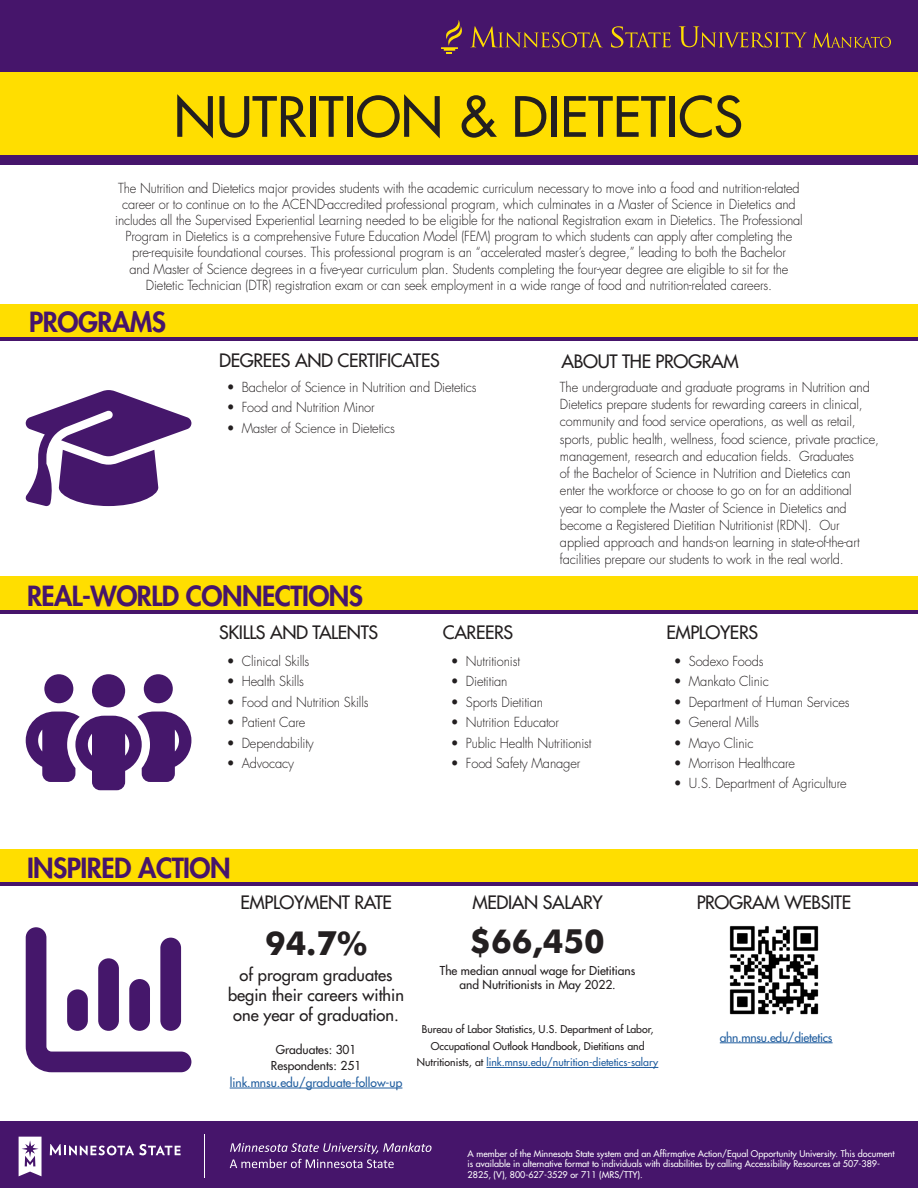
<style>
.page{position:relative;width:918px;height:1188px;background:#fff}
.page>*{position:absolute;margin:0;border:0;box-sizing:border-box;transform-origin:0 0}
.t1{font:500 54px "Futura Std";color:#231f20}
.t2{font:700 33px "Futura";color:#231f20}
.t3{font:800 27px "Futura Std";letter-spacing:-.02em;color:#46156b}
.t4{font:500 18px "Futura Std";letter-spacing:-.02em;color:#231f20}
.t5{font:500 16.5px/19.8px "Futura Std";color:#231f20;text-align:center}
.t6{font:300 13.5px/17.2px "Futura Std";letter-spacing:-.01em;color:#231f20;text-align:center;scale:.95 1}
.t7{font:500 12px/16.5px "Futura Std";color:#231f20;text-align:center}
.t8{font:500 12px "Futura Std";color:#215e9f}
.t9{font:500 12px "Futura Std";letter-spacing:-.02em;color:#215e9f}
.t10{font:500 10.5px/16.5px "Futura Std";color:#231f20;text-align:center}
.t11{font:500 9px/10.8px "Futura Std";color:#fff}
.s1{color:#215e9f}
</style>
<div class="page">
<div style="left:0;top:304px;width:918px;height:35px;background:#ffde00"></div>
<div style="left:0;top:576px;width:918px;height:35px;background:#ffde00"></div>
<div style="left:0;top:849px;width:918px;height:34px;background:#ffde00"></div>
<hr style="left:0;top:337px;width:918px;height:4px;background:#46156b">
<hr style="left:0;top:610px;width:918px;height:4px;background:#46156b">
<hr style="left:0;top:882px;width:918px;height:4px;background:#46156b">
<div style="left:0;top:1121px;width:918px;height:67px;background:#46156b"></div>
<svg style="left:50px;top:1144px;width:131px;height:11px"></svg>
<svg style="left:19px;top:1137px;width:23px;height:39px"></svg>
<hr style="left:204px;top:1135px;width:1px;height:43px;background:#fff">
<svg style="left:230px;top:1143px;width:202px;height:25px"></svg>
<div style="left:0;top:71px;width:918px;height:88px;background:#ffde00"></div>
<div style="left:0;top:0;width:918px;height:71px;background:#46156b"></div>
<div style="left:0;top:155px;width:918px;height:10px;background:#46156b"></div>
<svg style="left:470px;top:26px;width:421px;height:46px"></svg>
<svg style="left:441px;top:20px;width:21px;height:33px"></svg>
<svg style="left:26px;top:674px;width:165px;height:116px"></svg>
<svg style="left:25px;top:390px;width:166px;height:116px"></svg>
<svg style="left:26px;top:927px;width:165px;height:145px"></svg>
<hr style="left:230px;top:1088px;width:172px;height:1px;background:#215e9f">
<hr style="left:486px;top:1067px;width:172px;height:1px;background:#215e9f">
<img style="left:729px;top:926px;width:90px;height:89px">
<hr style="left:720px;top:1043px;width:113px;height:1px;background:#215e9f">
<h1 class="t1" style="left:174px;top:83px;width:570px">NUTRITION &amp; DIETETICS</h1>
<p class="t6" style="left:115px;top:180px;width:725px;line-height:16.2px">The Nutrition and Dietetics major provides students with the academic curriculum necessary to move into a food and nutrition-related career or to continue on to the ACEND-accredited professional program, which culminates in a Master of Science in Dietetics and includes all the Supervised Experiential Learning needed to be eligible for the national Registration exam in Dietetics. The Professional Program in Dietetics is a comprehensive Future Education Model (FEM) program to which students can apply after completing the pre-requisite foundational courses. This professional program is an “accelerated master’s degree,” leading to both the Bachelor<br>and Master of Science degrees in a five-year curriculum plan. Students completing the four-year degree are eligible to sit for the Dietetic Technician (DTR) registration exam or can seek employment in a wide range of food and nutrition-related careers.</p>
<h3 class="t3" style="left:29px;top:305px;width:138px">PROGRAMS</h3>
<h3 class="t4" style="left:219px;top:350px;width:222px">DEGREES AND CERTIFICATES</h3>
<p class="t6" style="left:227px;top:379px;width:265px">• Bachelor of Science in Nutrition and Dietetics</p>
<p class="t6" style="left:227px;top:399px;width:157px">• Food and Nutrition Minor</p>
<p class="t6" style="left:227px;top:419px;width:179px">• Master of Science in Dietetics</p>
<h3 class="t3" style="left:27px;top:579px;width:338px">REAL-WORLD CONNECTIONS</h3>
<h3 class="t4" style="left:562px;top:350px;width:179px">ABOUT THE PROGRAM</h3>
<p class="t6" style="left:560px;top:379px;width:337px;text-align:left">The undergraduate and graduate programs in Nutrition and Dietetics prepare students for rewarding careers in clinical, community and food service operations, as well as retail, sports, public health, wellness, food science, private practice, management, research and education fields. Graduates<br>of the Bachelor of Science in Nutrition and Dietetics can enter the workforce or choose to go on for an additional<br>year to complete the Master of Science in Dietetics and become a Registered Dietitian Nutritionist (RDN). Our applied approach and hands-on learning in state-of-the-art facilities prepare our students to work in the real world.</p>
<h3 class="t4" style="left:219px;top:621px;width:160px">SKILLS AND TALENTS</h3>
<p class="t6" style="left:227px;top:653px;width:89px">• Clinical Skills</p>
<p class="t6" style="left:227px;top:673px;width:83px">• Health Skills</p>
<p class="t6" style="left:227px;top:694px;width:151px">• Food and Nutrition Skills</p>
<p class="t6" style="left:227px;top:714px;width:84px">• Patient Care</p>
<p class="t6" style="left:227px;top:734px;width:93px">• Dependability</p>
<p class="t6" style="left:227px;top:755px;width:72px">• Advocacy</p>
<h3 class="t3" style="left:27px;top:851px;width:205px">INSPIRED ACTION</h3>
<h3 class="t4" style="left:443px;top:621px;width:72px">CAREERS</h3>
<h3 class="t4" style="left:666px;top:621px;width:93px">EMPLOYERS</h3>
<p class="t6" style="left:451px;top:653px;width:74px">• Nutritionist</p>
<p class="t6" style="left:451px;top:673px;width:61px">• Dietitian</p>
<p class="t6" style="left:451px;top:694px;width:99px">• Sports Dietitian</p>
<p class="t6" style="left:451px;top:714px;width:115px">• Nutrition Educator</p>
<p class="t6" style="left:451px;top:734px;width:150px">• Public Health Nutritionist</p>
<p class="t6" style="left:451px;top:755px;width:138px">• Food Safety Manager</p>
<p class="t6" style="left:674px;top:653px;width:96px">• Sodexo Foods</p>
<p class="t6" style="left:674px;top:673px;width:102px">• Mankato Clinic</p>
<p class="t6" style="left:674px;top:694px;width:187px">• Department of Human Services</p>
<p class="t6" style="left:674px;top:714px;width:91px">• General Mills</p>
<p class="t6" style="left:674px;top:734px;width:85px">• Mayo Clinic</p>
<p class="t6" style="left:674px;top:755px;width:129px">• Morrison Healthcare</p>
<p class="t6" style="left:674px;top:775px;width:183px">• U.S. Department of Agriculture</p>
<h3 class="t4" style="left:240px;top:891px;width:153px">EMPLOYMENT RATE</h3>
<h3 class="t4" style="left:473px;top:891px;width:132px">MEDIAN SALARY</h3>
<h2 class="t2" style="left:265px;top:919px;width:104px">94.7%</h2>
<p class="t5" style="left:228px;top:965px;width:178px">of program graduates begin their careers within one year of graduation.</p>
<p class="t7" style="left:271px;top:1041px;width:92px">Graduates: 301<br>Respondents: 251</p>
<p class="t8" style="left:230px;top:1075px;width:174px">link.mnsu.edu/graduate-follow-up</p>
<h2 class="t2" style="left:471px;top:918px;width:136px">$66,450</h2>
<p class="t7" style="left:440px;top:963px;width:197px;line-height:14.4px">The median annual wage for Dietitians and Nutritionists in May 2022.</p>
<p class="t10" style="left:417px;top:1021px;width:243px">Bureau of Labor Statistics, U.S. Department of Labor,<br>Occupational Outlook Handbook, Dietitians and<br>Nutritionists, at <span class="s1">link.mnsu.edu/nutrition-dietetics-salary</span></p>
<h3 class="t4" style="left:697px;top:891px;width:156px">PROGRAM WEBSITE</h3>
<p class="t9" style="left:720px;top:1030px;width:114px">ahn.mnsu.edu/dietetics</p>
<p class="t11" style="left:468px;top:1148px;width:428px">A member of the Minnesota State system and an Affirmative Action/Equal Opportunity University. This document is available in alternative format to individuals with disabilities by calling Accessibility Resources at 507-389-<br>2825, (V), 800-627-3529 or 711 (MRS/TTY).</p>
</div>
